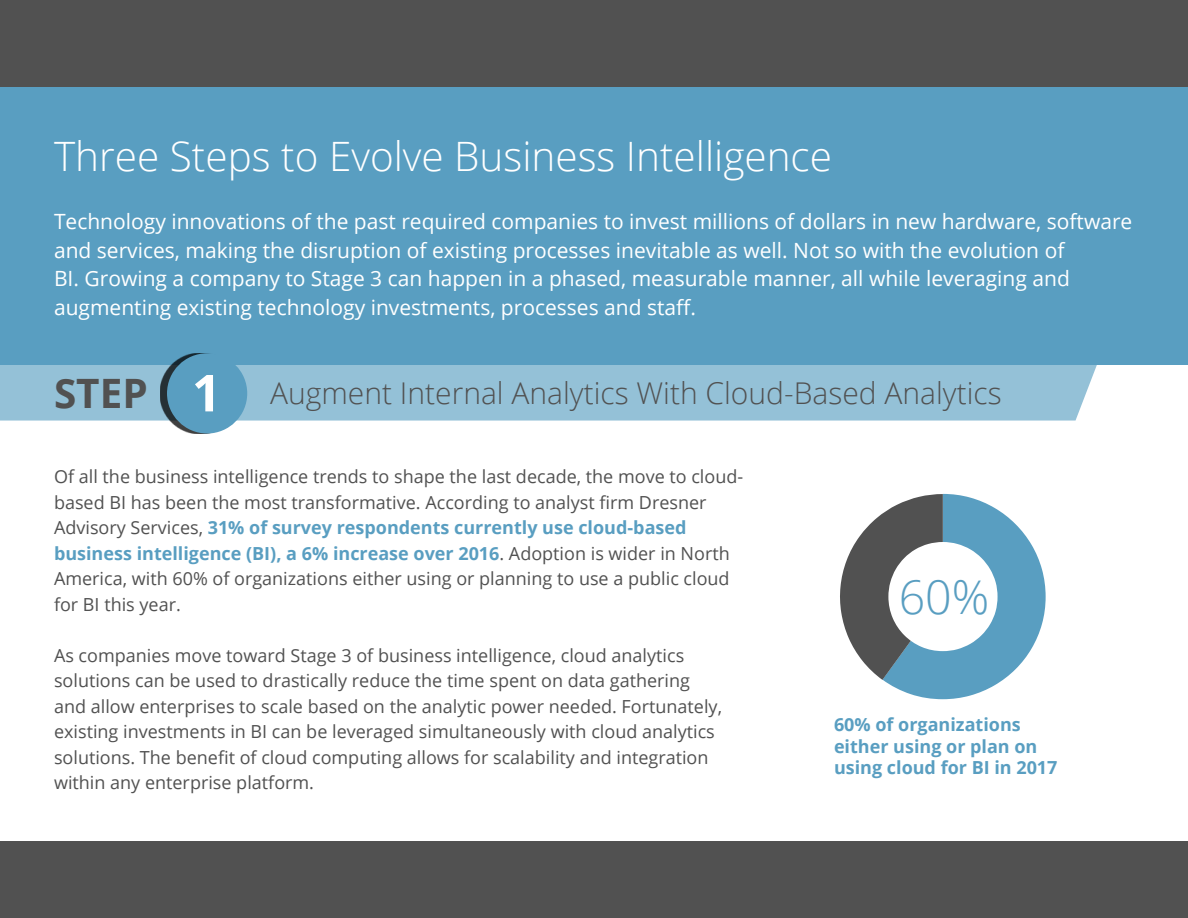
<style>
.page{position:relative;width:1188px;height:918px;background:#fff}
.page>*{position:absolute;margin:0;border:0;box-sizing:border-box;transform-origin:0 0}
.t1{font:288px "Chartwell Pies";color:#515151}
.t2{font:300 46.5px "Open Sans";color:#599ec1}
.t3{font:300 40.5px "Open Sans";color:#fff}
.t4{font:300 30px "Open Sans";color:#515151}
.t5{font:21px/28.5px "Open Sans";color:#fff}
.t6{font:18px/25.5px "Open Sans";color:#515151}
.t7{font:700 18px/21.6px "Open Sans";color:#599ec1}
.s1{font-weight:700;font-size:40.5px}
.s2{font-weight:700;font-size:51px;color:#fff}
.s3{font-weight:700;color:#599ec1}
.s4{color:#599ec1}
.s5{color:#fff}
</style>
<div class="page">
<div style="left:0;top:364px;width:1098px;height:57px;background:#94c1d7"></div>
<div style="left:0;top:86px;width:1188px;height:278px;background:#599ec1"></div>
<div style="left:0;top:0;width:1188px;height:86px;background:#515151"></div>
<div style="left:0;top:841px;width:1188px;height:77px;background:#515151"></div>
<div style="left:160px;top:353px;width:80px;height:81px;background:#000;opacity:.75"></div>
<div style="left:167px;top:353px;width:80px;height:81px;background:#599ec1;border-radius:50%"></div>
<h3 class="t3" style="left:54px;top:129px;width:780px">Three Steps to Evolve Business Intelligence</h3>
<p class="t5" style="left:54px;top:207px;width:1080px">Technology innovations of the past required companies to invest millions of dollars in new hardware, software and services, making the disruption of existing processes inevitable as well. Not so with the evolution of<br>BI. Growing a company to Stage 3 can happen in a phased, measurable manner, all while leveraging and augmenting existing technology investments, processes and staff.</p>
<h3 class="t4" style="left:54px;top:372px;width:949px"><span class="s1">STEP</span> <span class="s2">1</span> Augment Internal Analytics With Cloud-Based Analytics</h3>
<p class="t6" style="left:54px;top:464px;width:691px">Of all the business intelligence trends to shape the last decade, the move to cloud&shy;based BI has been the most transformative. According to analyst firm Dresner Advisory Services, <span class="s3">31% of survey respondents currently use cloud-based business intelligence (BI), a 6% increase over 2016</span>. Adoption is wider in North America, with 60% of organizations either using or planning to use a public cloud for BI this year.</p>
<p class="t6" style="left:54px;top:642px;width:670px">As companies move toward Stage 3 of business intelligence, cloud analytics solutions can be used to drastically reduce the time spent on data gathering and allow enterprises to scale based on the analytic power needed. Fortunately, existing investments in BI can be leveraged simultaneously with cloud analytics solutions. The benefit of cloud computing allows for scalability and integration within any enterprise platform.</p>
<h1 class="t1" style="left:826px;top:420px;width:456px"><span class="s4">60</span>+40<span class="s5">A</span></h1>
<p class="t7" style="left:834px;top:713px;width:225px">60% of organizations either using or plan on using cloud for BI in 2017</p>
<h2 class="t2" style="left:899px;top:566px;width:92px">60%</h2>
</div>
